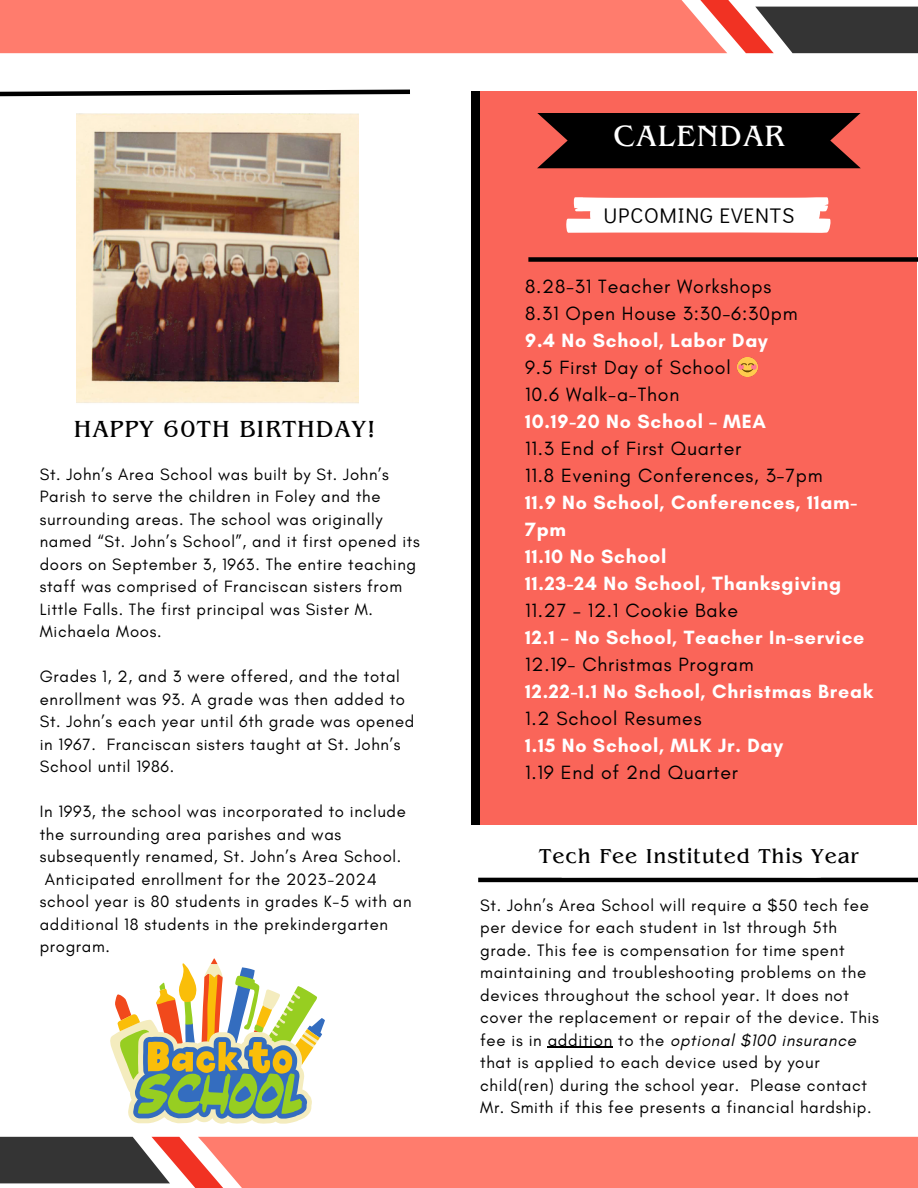
<style>
.page{position:relative;width:918px;height:1188px;background:#fff}
.page>*{position:absolute;margin:0;border:0;box-sizing:border-box;transform-origin:0 0}
.t1{font:30.9px "Benguiat Pro ITC";letter-spacing:.04em;color:#fff}
.t2{font:24.45px "Benguiat Pro ITC";letter-spacing:.04em;color:#000}
.t3{font:21.15px "Benguiat Pro ITC";letter-spacing:.04em;color:#000}
.t4{font:21.15px "Didact Gothic";letter-spacing:.04em;color:#000}
.t5{font:19.5px "Glacial Indifference";letter-spacing:.04em;color:#000}
.t6{font:700 19.5px/27px "Glacial Indifference";letter-spacing:.04em;color:#fff}
.t7{font:16.8px/22.5px "Glacial Indifference";letter-spacing:.04em;color:#000}
.t8{font:16.65px/22.5px "Glacial Indifference";letter-spacing:.04em;color:#000}
.s1{font-style:italic}
</style>
<div class="page">
<div style="left:471px;top:92px;width:440px;height:733px;background:#000"></div>
<div style="left:481px;top:92px;width:436px;height:733px;background:#fa6559"></div>
<svg style="left:0;top:89px;width:410px;height:8px"></svg>
<div style="left:528px;top:257px;width:390px;height:5px;background:#000"></div>
<hr style="left:478px;top:878px;width:440px;height:4px;background:#000">
<svg style="left:566px;top:197px;width:265px;height:36px;background:#fef2f2"></svg>
<svg style="left:537px;top:113px;width:324px;height:55px;background:#180908"></svg>
<svg style="left:560px;top:877px;width:266px;height:1px"></svg>
<svg style="left:0;top:0;width:918px;height:53px;background:#e3786c"></svg>
<svg style="left:0;top:1137px;width:918px;height:51px;background:#e0766a"></svg>
<img style="left:77px;top:113px;width:282px;height:291px">
<svg style="left:110px;top:958px;width:215px;height:166px"></svg>
<hr style="left:548px;top:1047px;width:65px;height:1px;background:#000">
<p class="t2" style="left:74px;top:420px;width:303px">HAPPY 60TH BIRTHDAY!</p>
<p class="t8" style="left:40px;top:463px;width:382px">St. John’s Area School was built by St. John’s Parish to serve the children in Foley and the surrounding areas. The school was originally named “St. John’s School”, and it first opened its doors on September 3, 1963. The entire teaching staff was comprised of Franciscan sisters from Little Falls. The first principal was Sister M.<br>Michaela Moos.</p>
<p class="t8" style="left:40px;top:665px;width:376px">Grades 1, 2, and 3 were offered, and the total enrollment was 93. A grade was then added to St. John’s each year until 6th grade was opened in 1967. Franciscan sisters taught at St. John’s School until 1986.</p>
<p class="t8" style="left:40px;top:800px;width:368px">In 1993, the school was incorporated to include</p>
<p class="t8" style="left:40px;top:823px;width:303px">the surrounding area parishes and was</p>
<p class="t8" style="left:40px;top:845px;width:363px">subsequently renamed, St. John’s Area School.</p>
<p class="t8" style="left:45px;top:868px;width:333px">Anticipated enrollment for the 2023-2024</p>
<p class="t8" style="left:40px;top:890px;width:373px">school year is 80 students in grades K-5 with an</p>
<p class="t8" style="left:40px;top:913px;width:350px">additional 18 students in the prekindergarten</p>
<p class="t8" style="left:40px;top:935px;width:72px">program.</p>
<p class="t1" style="left:613px;top:125px;width:172px">CALENDAR</p>
<p class="t4" style="left:603px;top:201px;width:192px">UPCOMING EVENTS</p>
<p class="t5" style="left:525px;top:275px;width:248px">8.28-31 Teacher Workshops</p>
<p class="t5" style="left:525px;top:302px;width:274px">8.31 Open House 3:30-6:30pm</p>
<p class="t6" style="left:525px;top:327px;width:244px">9.4 No School, Labor Day</p>
<p class="t5" style="left:525px;top:356px;width:207px">9.5 First Day of School</p>
<p class="t5" style="left:525px;top:383px;width:156px">10.6 Walk-a-Thon</p>
<p class="t6" style="left:525px;top:408px;width:242px">10.19-20 No School – MEA</p>
<p class="t5" style="left:525px;top:437px;width:218px">11.3 End of First Quarter</p>
<p class="t5" style="left:525px;top:464px;width:299px">11.8 Evening Conferences, 3-7pm</p>
<p class="t6" style="left:525px;top:489px;width:333px">11.9 No School, Conferences, 11am-<br>7pm</p>
<p class="t6" style="left:525px;top:543px;width:143px">11.10 No School</p>
<p class="t6" style="left:525px;top:570px;width:317px">11.23-24 No School, Thanksgiving</p>
<p class="t5" style="left:525px;top:599px;width:214px">11.27 – 12.1 Cookie Bake</p>
<p class="t6" style="left:525px;top:624px;width:341px">12.1 – No School, Teacher In-service</p>
<p class="t5" style="left:525px;top:653px;width:230px">12.19- Christmas Program</p>
<p class="t6" style="left:525px;top:678px;width:349px">12.22-1.1 No School, Christmas Break</p>
<p class="t5" style="left:525px;top:707px;width:178px">1.2 School Resumes</p>
<p class="t6" style="left:525px;top:732px;width:259px">1.15 No School, MLK Jr. Day</p>
<p class="t5" style="left:525px;top:761px;width:214px">1.19 End of 2nd Quarter</p>
<p class="t3" style="left:539px;top:848px;width:321px">Tech Fee Instituted This Year</p>
<p class="t7" style="left:480px;top:894px;width:400px">St. John’s Area School will require a $50 tech fee per device for each student in 1st through 5th grade. This fee is compensation for time spent maintaining and troubleshooting problems on the devices throughout the school year. It does not cover the replacement or repair of the device. This fee is in addition to the <span class="s1">optional $100 insurance </span>that is applied to each device used by your child(ren) during the school year. Please contact Mr. Smith if this fee presents a financial hardship.</p>
</div>
